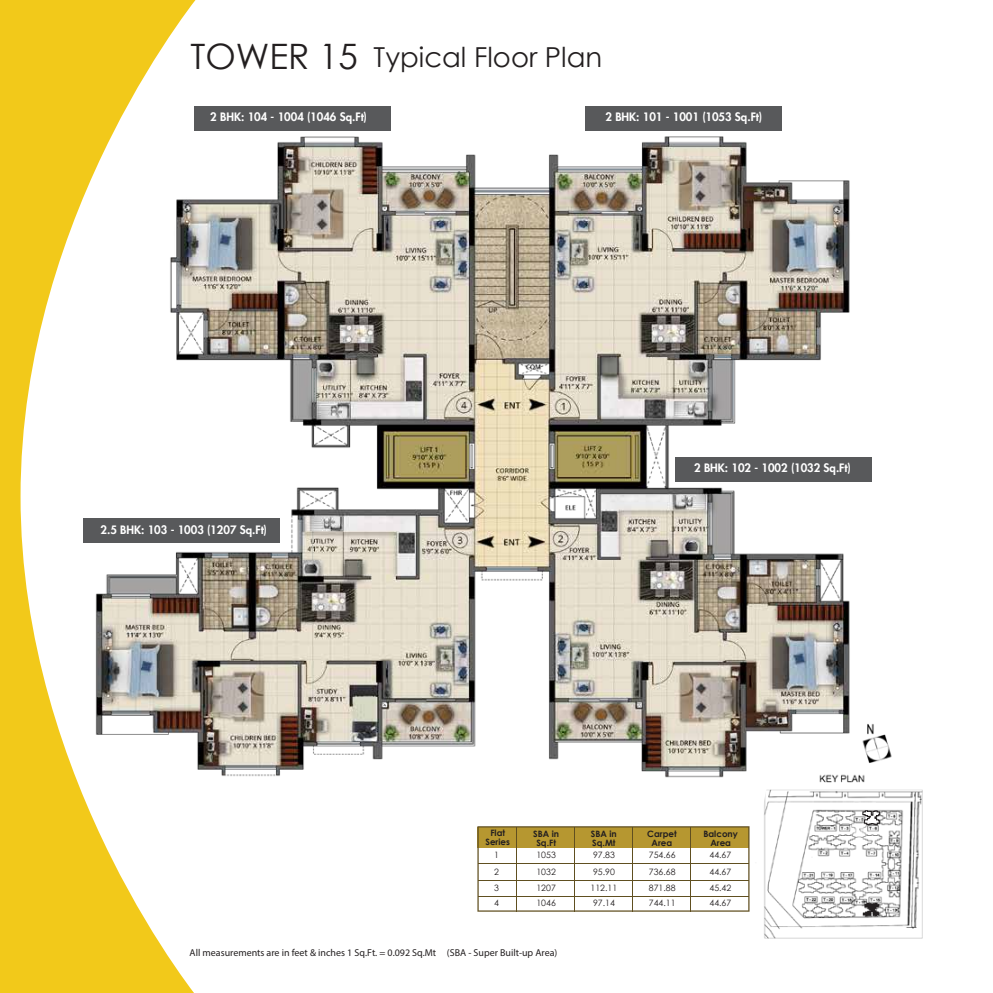
<style>
.page{position:relative;width:993px;height:993px;background:#fff}
.page>*{position:absolute;margin:0;border:0;box-sizing:border-box;transform-origin:0 0}
.t1{font:35px "Century Gothic";color:#231f20}
.t2{font:27.5px "Century Gothic";color:#231f20}
.t3{font:800 11.38px "Futura LT";color:#fff}
.t4{font:10px "Myriad Pro";color:#231f20}
.t5{font:8.75px/16.4px "Century Gothic";color:#231f20;text-align:justify}
.t6{font:700 8.75px/9px "Century Gothic";color:#231f20;text-align:center}
</style>
<div class="page">
<svg style="left:0;top:0;width:204px;height:992px;fill:#f2c91a"></svg>
<img style="left:89px;top:131px;width:767px;height:647px">
<svg style="left:477px;top:826px;width:266px;height:85px"></svg>
<div style="left:585px;top:106px;width:196px;height:24px;background:#58595b"></div>
<div style="left:194px;top:106px;width:196px;height:24px;background:#58595b"></div>
<div style="left:84px;top:518px;width:196px;height:24px;background:#58595b"></div>
<div style="left:675px;top:457px;width:196px;height:24px;background:#58595b"></div>
<img style="left:743px;top:721px;width:180px;height:218px">
<svg style="left:862px;top:902px;width:17px;height:14px"></svg>
<svg style="left:862px;top:810px;width:17px;height:14px"></svg>
<h1 class="t1" style="left:190px;top:35px;width:169px">TOWER 15</h1>
<h2 class="t2" style="left:373px;top:40px;width:230px">Typical Floor Plan</h2>
<p class="t3" style="left:210px;top:109px;width:158px">2 BHK: 104 - 1004 (1046 Sq.Ft)</p>
<p class="t3" style="left:605px;top:109px;width:158px">2 BHK: 101 - 1001 (1053 Sq.Ft)</p>
<p class="t3" style="left:100px;top:521px;width:168px">2.5 BHK: 103 - 1003 (1207 Sq.Ft)</p>
<p class="t3" style="left:694px;top:460px;width:158px">2 BHK: 102 - 1002 (1032 Sq.Ft)</p>
<p class="t6" style="left:485px;top:827px;width:26px">Flat<br>Series</p>
<p class="t5" style="left:494px;top:846px;width:6px">1<br>2<br>3</p>
<p class="t5" style="left:494px;top:894px;width:6px">4</p>
<p class="t6" style="left:533px;top:828px;width:27px">SBA in<br>Sq.Ft</p>
<p class="t6" style="left:647px;top:828px;width:31px">Carpet<br>Area</p>
<p class="t6" style="left:703px;top:828px;width:36px">Balcony<br>Area</p>
<p class="t6" style="left:590px;top:828px;width:27px;text-align:left">SBA in<br>Sq.Mt</p>
<p class="t5" style="left:536px;top:846px;width:21px">1053<br>1032<br>1207</p>
<p class="t5" style="left:536px;top:894px;width:21px">1046</p>
<p class="t5" style="left:590px;top:846px;width:28px;text-align:left">97.83<br>95.90<br>112.11</p>
<p class="t5" style="left:593px;top:894px;width:23px">97.14</p>
<p class="t5" style="left:648px;top:846px;width:28px">754.66<br>736.68<br>871.88</p>
<p class="t5" style="left:648px;top:894px;width:28px">744.11</p>
<p class="t5" style="left:709px;top:846px;width:23px">44.67<br>44.67<br>45.42</p>
<p class="t5" style="left:709px;top:894px;width:23px">44.67</p>
<p class="t4" style="left:189px;top:946px;width:369px">All measurements are in feet &amp; inches 1 Sq.Ft. = 0.092 Sq.Mt (SBA - Super Built-up Area)</p>
</div>
